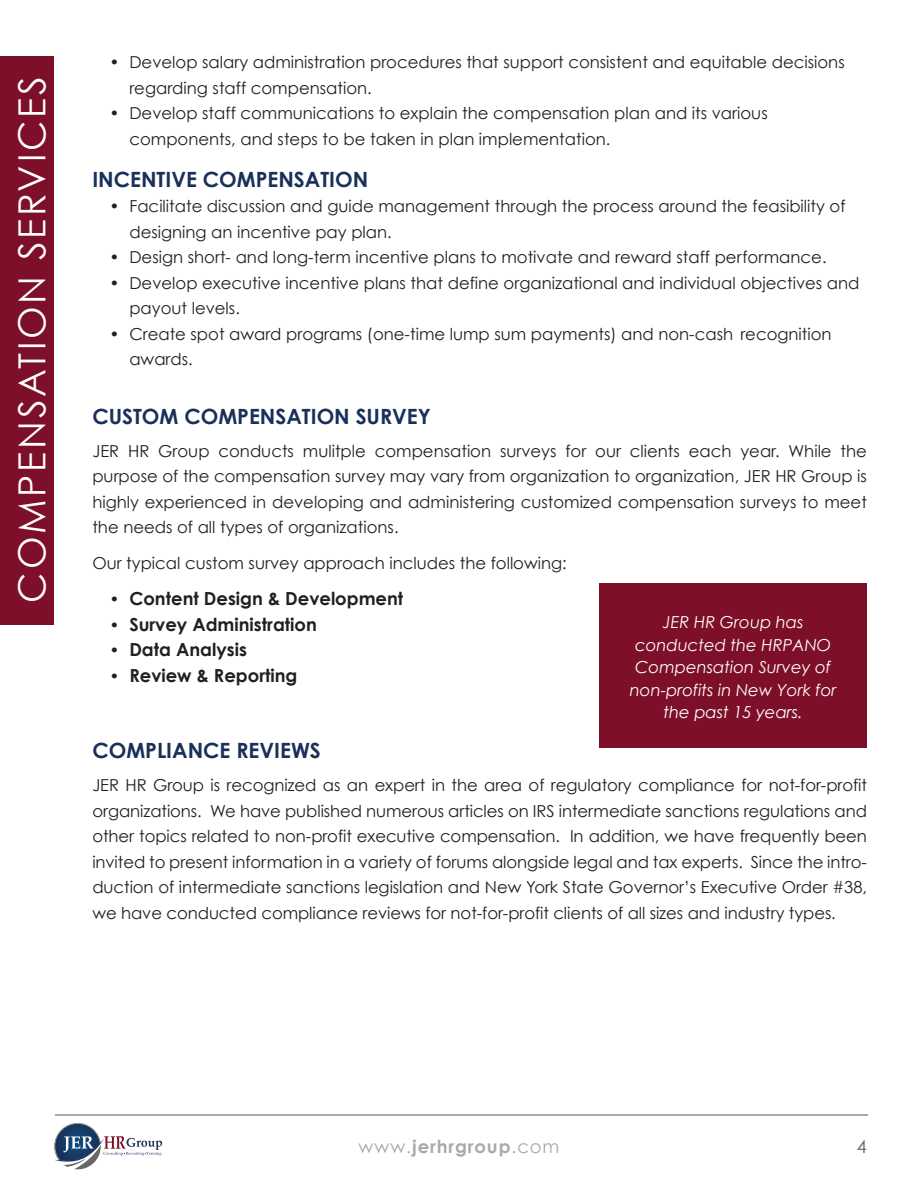
<style>
.page{position:relative;width:918px;height:1188px;background:#fff}
.page>*{position:absolute;margin:0;border:0;box-sizing:border-box;transform-origin:0 0}
.t1{font:37.5px "Century Gothic";letter-spacing:.075em;color:#fff}
.t2{font:700 21px "Century Gothic";color:#19305a}
.t3{font:700 18px "Century Gothic";color:#231f20}
.t4{font:700 18px "Century Gothic";letter-spacing:.05em;color:#a7a9ac}
.t5{font:18px "Century Gothic";color:#636466}
.t6{font:16.5px/25.5px "Century Gothic";color:#231f20}
.t7{font:italic 16.5px/22.5px "Century Gothic";color:#fff;text-align:center}
.s1{font-weight:400;font-size:16.5px}
.s2{font-weight:400}
</style>
<div class="page">
<div style="left:599px;top:584px;width:268px;height:164px;background:#7d0f28"></div>
<hr style="left:55px;top:1114px;width:812px;height:1px;background:#a7a9ac">
<svg style="left:54px;top:1123px;width:108px;height:47px"></svg>
<div style="left:0;top:56px;width:54px;height:569px;background:#7d0f28"></div>
<h1 class="t1" style="left:9px;top:603px;width:528px;rotate:-90deg">COMPENSATION SERVICES</h1>
<p class="t6" style="left:129px;top:49px;width:717px;text-indent:-20px">• Develop salary administration procedures that support consistent and equitable decisions regarding staff compensation.</p>
<p class="t6" style="left:129px;top:100px;width:640px;text-indent:-20px">• Develop staff communications to explain the compensation plan and its various components, and steps to be taken in plan implementation.</p>
<p class="t2" style="left:92px;top:163px;width:277px">INCENTIVE COMPENSATION</p>
<p class="t6" style="left:129px;top:193px;width:718px;text-indent:-20px">• Facilitate discussion and guide management through the process around the feasibility of designing an incentive pay plan.</p>
<p class="t6" style="left:109px;top:244px;width:719px">• Design short- and long-term incentive plans to motivate and reward staff performance.</p>
<p class="t6" style="left:129px;top:270px;width:732px;text-indent:-20px">• Develop executive incentive plans that define organizational and individual objectives and payout levels.</p>
<p class="t6" style="left:129px;top:321px;width:704px;text-indent:-20px">• Create spot award programs (one-time lump sum payments) and non-cash recognition awards.</p>
<p class="t2" style="left:92px;top:400px;width:340px">CUSTOM COMPENSATION SURVEY</p>
<p class="t6" style="left:92px;top:438px;width:776px;text-align:justify">JER HR Group conducts mulitple compensation surveys for our clients each year. While the purpose of the compensation survey may vary from organization to organization, JER HR Group is highly experienced in developing and administering customized compensation surveys to meet the needs of all types of organizations.</p>
<p class="t6" style="left:92px;top:550px;width:476px">Our typical custom survey approach includes the following:</p>
<p class="t3" style="left:109px;top:585px;width:295px"><span class="s1">•</span> Content Design &amp; Development</p>
<p class="t3" style="left:109px;top:611px;width:209px"><span class="s1">•</span> Survey Administration</p>
<p class="t3" style="left:109px;top:636px;width:139px"><span class="s1">•</span> Data Analysis</p>
<p class="t3" style="left:109px;top:662px;width:190px"><span class="s1">•</span> Review &amp; Reporting</p>
<p class="t7" style="left:630px;top:611px;width:208px">JER HR Group has conducted the HRPANO<br>Compensation Survey of non-profits in New York for the past 15 years.</p>
<p class="t2" style="left:92px;top:735px;width:230px">COMPLIANCE REVIEWS</p>
<p class="t6" style="left:92px;top:772px;width:776px;text-align:justify">JER HR Group is recognized as an expert in the area of regulatory compliance for not-for-profit organizations. We have published numerous articles on IRS intermediate sanctions regulations and other topics related to non-profit executive compensation. In addition, we have frequently been invited to present information in a variety of forums alongside legal and tax experts. Since the intro&shy;duction of intermediate sanctions legislation and New York State Governor’s Executive Order #38, we have conducted compliance reviews for not-for-profit clients of all sizes and industry types.</p>
<p class="t4" style="left:359px;top:1132px;width:202px"><span class="s2">www.</span>jerhrgroup<span class="s2">.com</span></p>
<p class="t5" style="left:857px;top:1135px;width:11px">4</p>
</div>
